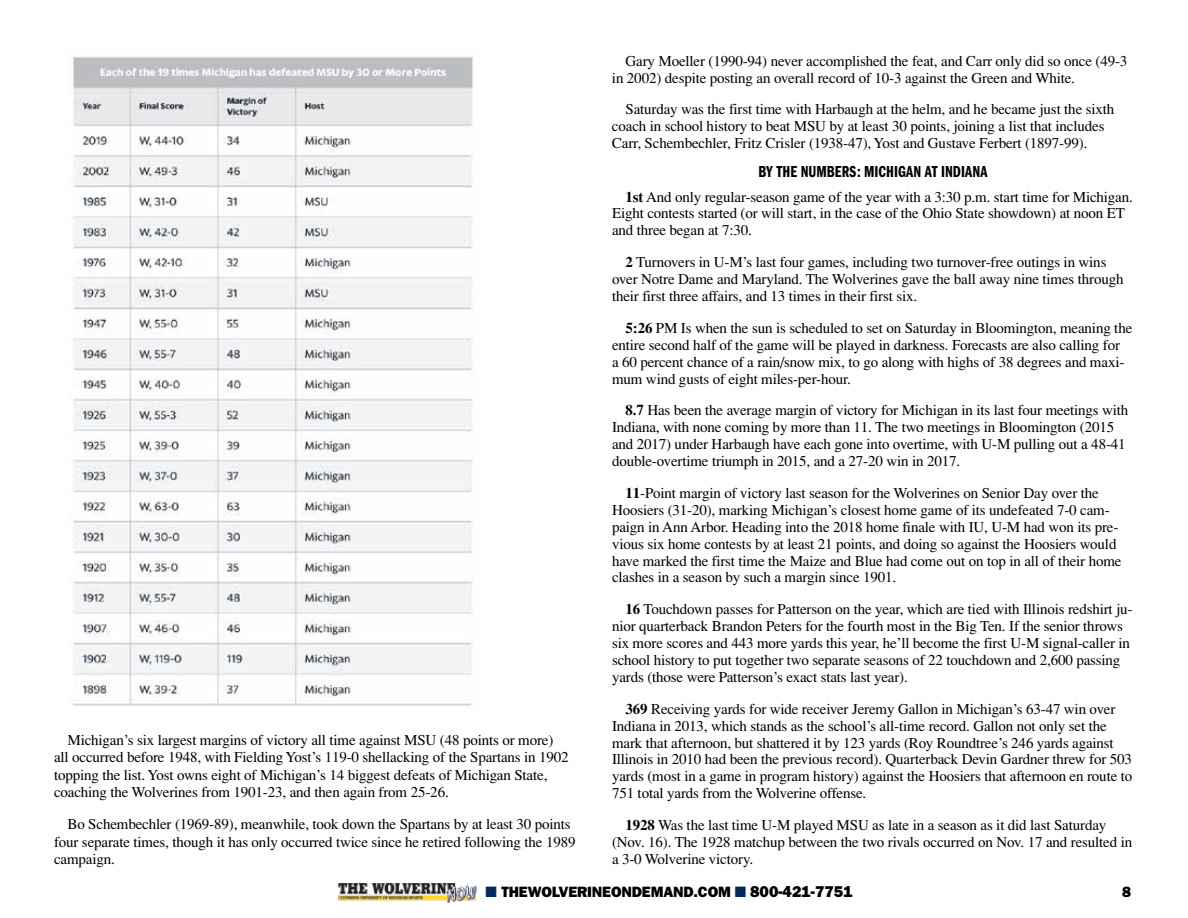
<style>
.page{position:relative;width:1188px;height:918px;background:#fff}
.page>*{position:absolute;margin:0;border:0;box-sizing:border-box;transform-origin:0 0}
.t1{font:16.5px "Franklin Gothic Demi Cmpr";letter-spacing:.005em;color:#000}
.t2{font:15px/17px "Times";letter-spacing:-.01em;color:#000}
.t3{font:800 15px "Franklin Gothic";letter-spacing:-.01em;color:#000}
.s1{font-weight:700}
.s2{color:#002b5c}
.s3{font-size:15.75px}
</style>
<div class="page">
<img style="left:338px;top:883px;width:139px;height:19px">
<img style="left:72px;top:56px;width:401px;height:650px">
<p class="t2" style="left:54px;top:731px;width:516px;line-height:17.4px;text-indent:14px">Michigan’s six largest margins of victory all time against MSU (48 points or more) all occurred before 1948, with Fielding Yost’s 119-0 shellacking of the Spartans in 1902 topping the list. Yost owns eight of Michigan’s 14 biggest defeats of Michigan State, coaching the Wolverines from 1901-23, and then again from 25-26.</p>
<p class="t2" style="left:54px;top:816px;width:523px;line-height:17.4px;text-indent:14px">Bo Schembechler (1969-89), meanwhile, took down the Spartans by at least 30 points four separate times, though it has only occurred twice since he retired following the 1989 campaign.</p>
<p class="t2" style="left:612px;top:52px;width:517px;text-indent:14px">Gary Moeller (1990-94) never accomplished the feat, and Carr only did so once (49-3 in 2002) despite posting an overall record of 10-3 against the Green and White.</p>
<p class="t2" style="left:612px;top:101px;width:504px;text-indent:14px">Saturday was the first time with Harbaugh at the helm, and he became just the sixth coach in school history to beat MSU by at least 30 points, joining a list that includes<br>Carr, Schembechler, Fritz Crisler (1938-47), Yost and Gustave Ferbert (1897-99).</p>
<p class="t1" style="left:758px;top:163px;width:231px">BY THE NUMBERS: MICHIGAN AT INDIANA</p>
<p class="t2" style="left:612px;top:188px;width:522px;text-indent:14px"><span class="s1">1st</span> And only regular-season game of the year with a 3:30 p.m. start time for Michigan.<br>Eight contests started (or will start, in the case of the Ohio State showdown) at noon ET and three began at 7:30.</p>
<p class="t2" style="left:612px;top:254px;width:513px;text-indent:14px"><span class="s1">2</span> Turnovers in U-M’s last four games, including two turnover-free outings in wins over Notre Dame and Maryland. The Wolverines gave the ball away nine times through their first three affairs, and 13 times in their first six.</p>
<p class="t2" style="left:612px;top:319px;width:522px;text-indent:14px"><span class="s1">5:26</span> PM Is when the sun is scheduled to set on Saturday in Bloomington, meaning the entire second half of the game will be played in darkness. Forecasts are also calling for<br>a 60 percent chance of a rain/snow mix, to go along with highs of 38 degrees and maxi&shy;mum wind gusts of eight miles-per-hour.</p>
<p class="t2" style="left:612px;top:402px;width:518px;text-indent:14px"><span class="s1">8.7</span> Has been the average margin of victory for Michigan in its last four meetings with Indiana, with none coming by more than 11. The two meetings in Bloomington (2015 and 2017) under Harbaugh have each gone into overtime, with U-M pulling out a 48-41 double-overtime triumph in 2015, and a 27-20 win in 2017.</p>
<p class="t2" style="left:612px;top:484px;width:511px;text-indent:14px"><span class="s1">11</span>-Point margin of victory last season for the Wolverines on Senior Day over the Hoosiers (31-20), marking Michigan’s closest home game of its undefeated 7-0 cam&shy;paign in Ann Arbor. Heading into the 2018 home finale with IU, U-M had won its pre&shy;vious six home contests by at least 21 points, and doing so against the Hoosiers would have marked the first time the Maize and Blue had come out on top in all of their home clashes in a season by such a margin since 1901.</p>
<p class="t2" style="left:612px;top:601px;width:522px;text-indent:14px"><span class="s1">16</span> Touchdown passes for Patterson on the year, which are tied with Illinois redshirt ju&shy;nior quarterback Brandon Peters for the fourth most in the Big Ten. If the senior throws six more scores and 443 more yards this year, he’ll become the first U-M signal-caller in school history to put together two separate seasons of 22 touchdown and 2,600 passing yards (those were Patterson’s exact stats last year).</p>
<p class="t2" style="left:612px;top:700px;width:522px;text-indent:14px"><span class="s1">369</span> Receiving yards for wide receiver Jeremy Gallon in Michigan’s 63-47 win over Indiana in 2013, which stands as the school’s all-time record. Gallon not only set the mark that afternoon, but shattered it by 123 yards (Roy Roundtree’s 246 yards against Illinois in 2010 had been the previous record). Quarterback Devin Gardner threw for 503 yards (most in a game in program history) against the Hoosiers that afternoon en route to 751 total yards from the Wolverine offense.</p>
<p class="t2" style="left:612px;top:817px;width:522px;text-indent:14px"><span class="s1">1928</span> Was the last time U-M played MSU as late in a season as it did last Saturday (Nov. 16). The 1928 matchup between the two rivals occurred on Nov. 17 and resulted in a 3-0 Wolverine victory.</p>
<p class="t3" style="left:486px;top:884px;width:369px"><span class="s2">■</span> THEWOLVERINEONDEMAND.COM <span class="s2">■</span> <span class="s3">800-421-7751</span></p>
<p class="t3" style="left:1122px;top:884px;width:10px">8</p>
</div>
